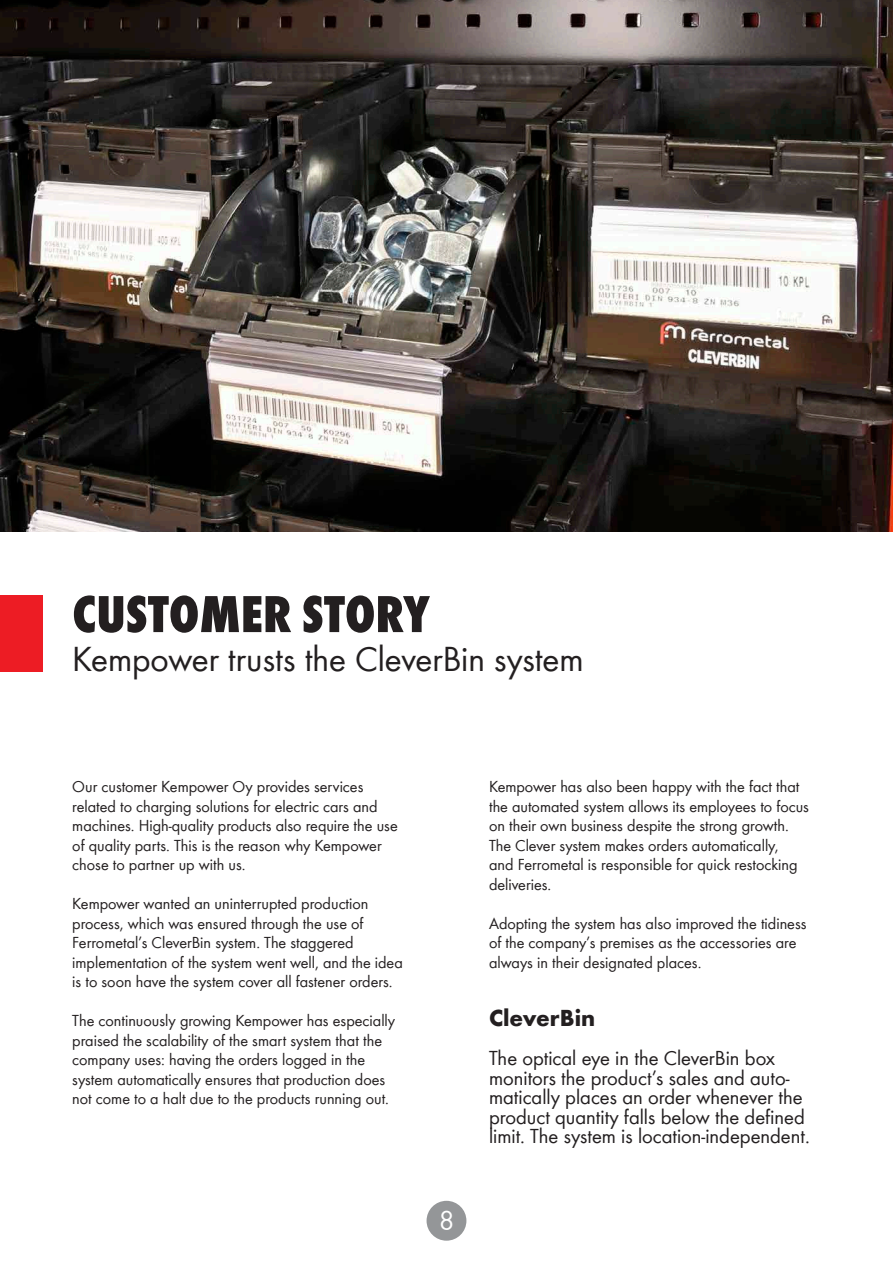
<style>
.page{position:relative;width:893px;height:1263px;background:#fff}
.page>*{position:absolute;margin:0;border:0;box-sizing:border-box;transform-origin:0 0}
.t1{font:800 condensed 54px "Wuerth";color:#231f20}
.t2{font:36px "Wuerth";color:#231f20}
.t3{font:28.2px "Wuerth";color:#fff}
.t4{font:700 24px "Wuerth";color:#231f20}
.t5{font:21px/19.5px "Wuerth";color:#231f20}
.t6{font:16.5px/19.5px "Wuerth";color:#231f20}
</style>
<div class="page">
<img style="left:0;top:0;width:893px;height:531px">
<div style="left:0;top:595px;width:43px;height:77px;background:#ed1c24"></div>
<div style="left:427px;top:1201px;width:39px;height:40px;background:#949698;border-radius:50%"></div>
<h1 class="t1" style="left:72px;top:576px;width:359px">CUSTOMER STORY</h1>
<h2 class="t2" style="left:72px;top:635px;width:513px">Kempower trusts the CleverBin system</h2>
<p class="t6" style="left:72px;top:776px;width:327px">Our customer Kempower Oy provides services related to charging solutions for electric cars and machines. High-quality products also require the use of quality parts. This is the reason why Kempower chose to partner up with us.</p>
<p class="t6" style="left:72px;top:893px;width:332px">Kempower wanted an uninterrupted production process, which was ensured through the use of Ferrometal’s CleverBin system. The staggered implementation of the system went well, and the idea is to soon have the system cover all fastener orders.</p>
<p class="t6" style="left:72px;top:1010px;width:324px">The continuously growing Kempower has especially praised the scalability of the smart system that the company uses: having the orders logged in the system automatically ensures that production does not come to a halt due to the products running out.</p>
<h3 class="t3" style="left:439px;top:1201px;width:17px">8</h3>
<p class="t6" style="left:489px;top:776px;width:322px">Kempower has also been happy with the fact that the automated system allows its employees to focus on their own business despite the strong growth.<br>The Clever system makes orders automatically,<br>and Ferrometal is responsible for quick restocking deliveries.</p>
<p class="t6" style="left:489px;top:913px;width:319px">Adopting the system has also improved the tidiness of the company’s premises as the accessories are always in their designated places.</p>
<h3 class="t4" style="left:489px;top:1000px;width:108px">CleverBin</h3>
<p class="t5" style="left:489px;top:1047px;width:322px">The optical eye in the CleverBin box monitors the product’s sales and auto&shy;matically places an order whenever the product quantity falls below the defined limit. The system is location-independent.</p>
</div>
